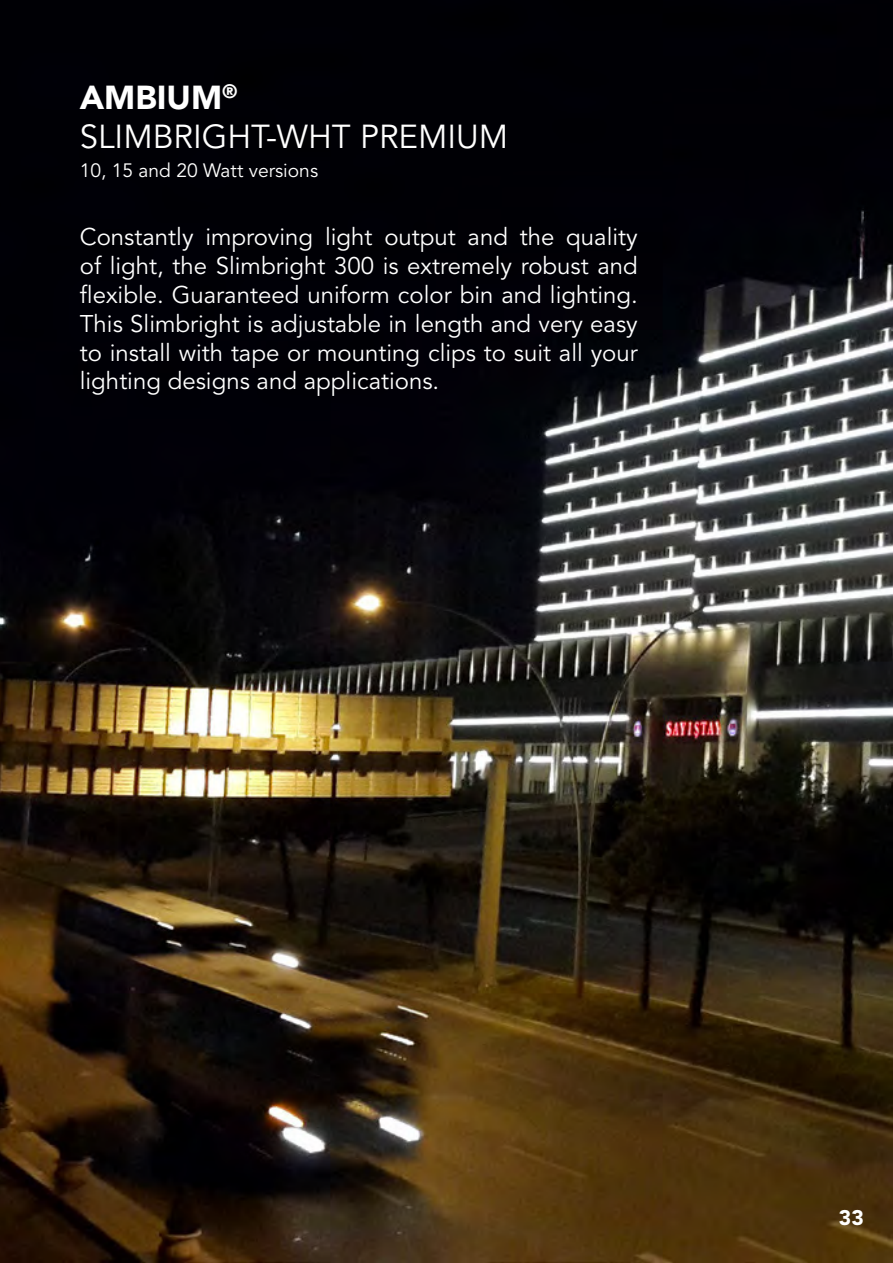
<style>
.page{position:relative;width:893px;height:1263px;background:#fff}
.page>*{position:absolute;margin:0;border:0;box-sizing:border-box;transform-origin:0 0}
.t1{font:33px "Avenir LT Std";color:#fff}
.t2{font:900 33px "Avenir LT Std";color:#fff}
.t3{font:24px/28.8px "Avenir LT Std";color:#fff;text-align:justify}
.t4{font:900 21px "Avenir LT Std";color:#fff}
.t5{font:19.2px "Avenir LT Std";color:#fff}
</style>
<div class="page">
<img style="left:0;top:0;width:893px;height:1263px">
<p class="t2" style="left:80px;top:77px;width:159px">AMBIUM<sup>®</sup></p>
<p class="t1" style="left:80px;top:118px;width:430px">SLIMBRIGHT-WHT PREMIUM</p>
<p class="t5" style="left:80px;top:159px;width:240px">10, 15 and 20 Watt versions</p>
<p class="t3" style="left:80px;top:223px;width:559px">Constantly improving light output and the quality of light, the Slimbright 300 is extremely robust and flexible. Guaranteed uniform color bin and lighting.<br>This Slimbright is adjustable in length and very easy to install with tape or mounting clips to suit all your lighting designs and applications.</p>
<p class="t4" style="left:839px;top:1205px;width:26px">33</p>
</div>
